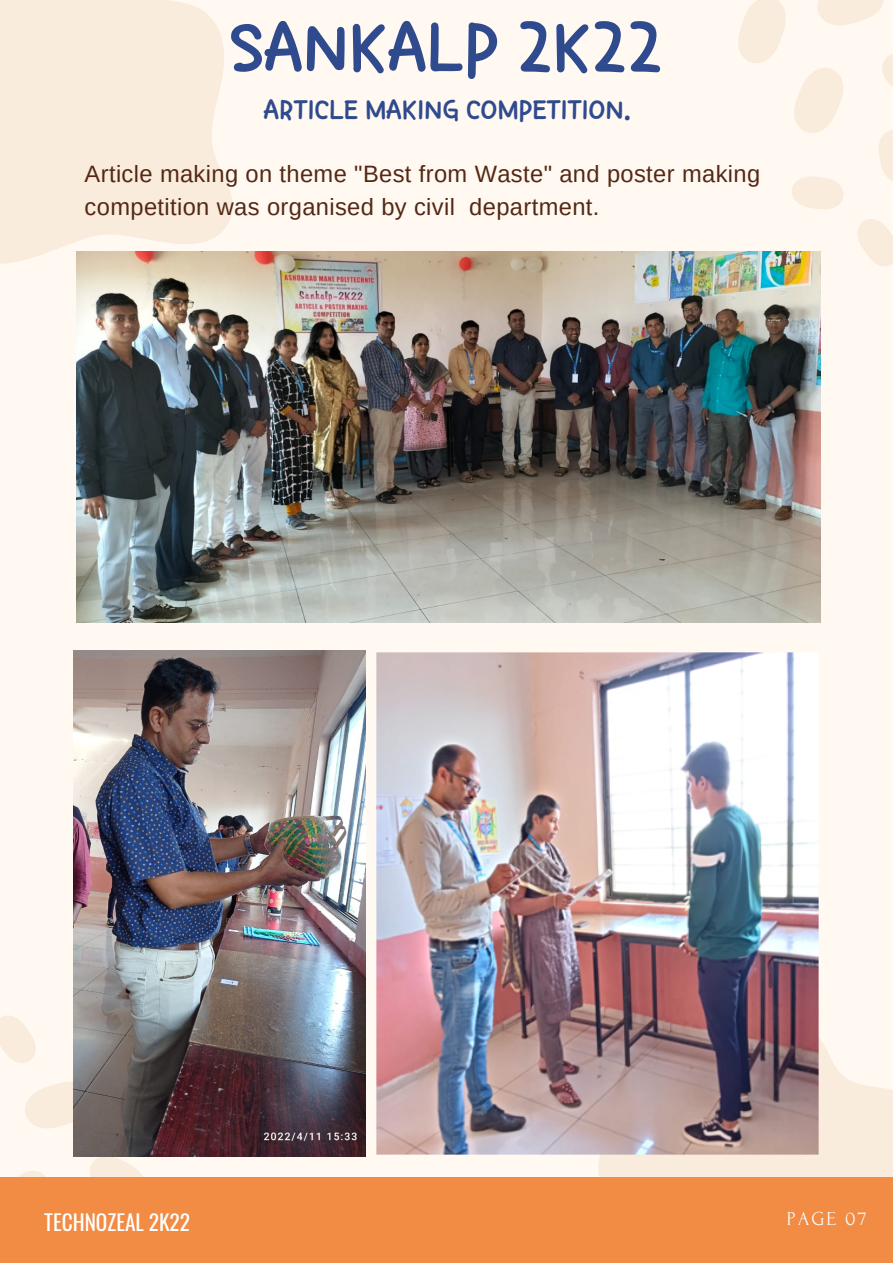
<style>
.page{position:relative;width:893px;height:1264px;background:#fff}
.page>*{position:absolute;margin:0;border:0;box-sizing:border-box;transform-origin:0 0}
.t1{font:79.5px "TT Dalpangi R";letter-spacing:-.025em;color:#304a8e}
.t2{font:31.5px "TT Dalpangi R";letter-spacing:-.025em;color:#304a8e}
.t3{font:23.7px/32.5px "Arimo";letter-spacing:.015em;color:#542814}
.t4{font:21.3px "Oswald";color:#fff}
.t5{font:19.8px "Forum";letter-spacing:.1em;color:#fafafa}
</style>
<div class="page">
<div style="left:0;top:0;width:892px;height:1262px;background:#fff9f2"></div>
<svg style="left:0;top:0;width:234px;height:264px;background:#f9eddd"></svg>
<svg style="left:702px;top:0;width:190px;height:274px"></svg>
<svg style="left:598px;top:1040px;width:294px;height:136px;fill:#f9ecdc"></svg>
<svg style="left:0;top:1004px;width:165px;height:172px"></svg>
<img style="left:77px;top:252px;width:743px;height:371px">
<img style="left:74px;top:650px;width:291px;height:506px">
<div style="left:0;top:1176px;width:892px;height:86px;background:#f28b43"></div>
<img style="left:376px;top:652px;width:444px;height:504px">
<h1 class="t1" style="left:228px;top:7px;width:437px">SANKALP 2K22</h1>
<h2 class="t2" style="left:263px;top:93px;width:369px">ARTICLE MAKING COMPETITION.</h2>
<p class="t3" style="left:85px;top:158px;width:677px">Article making on theme "Best from Waste" and poster making competition was organised by civil department.</p>
<p class="t4" style="left:44px;top:1205px;width:147px">TECHNOZEAL 2K22</p>
<p class="t5" style="left:786px;top:1208px;width:81px">PAGE 07</p>
</div>
